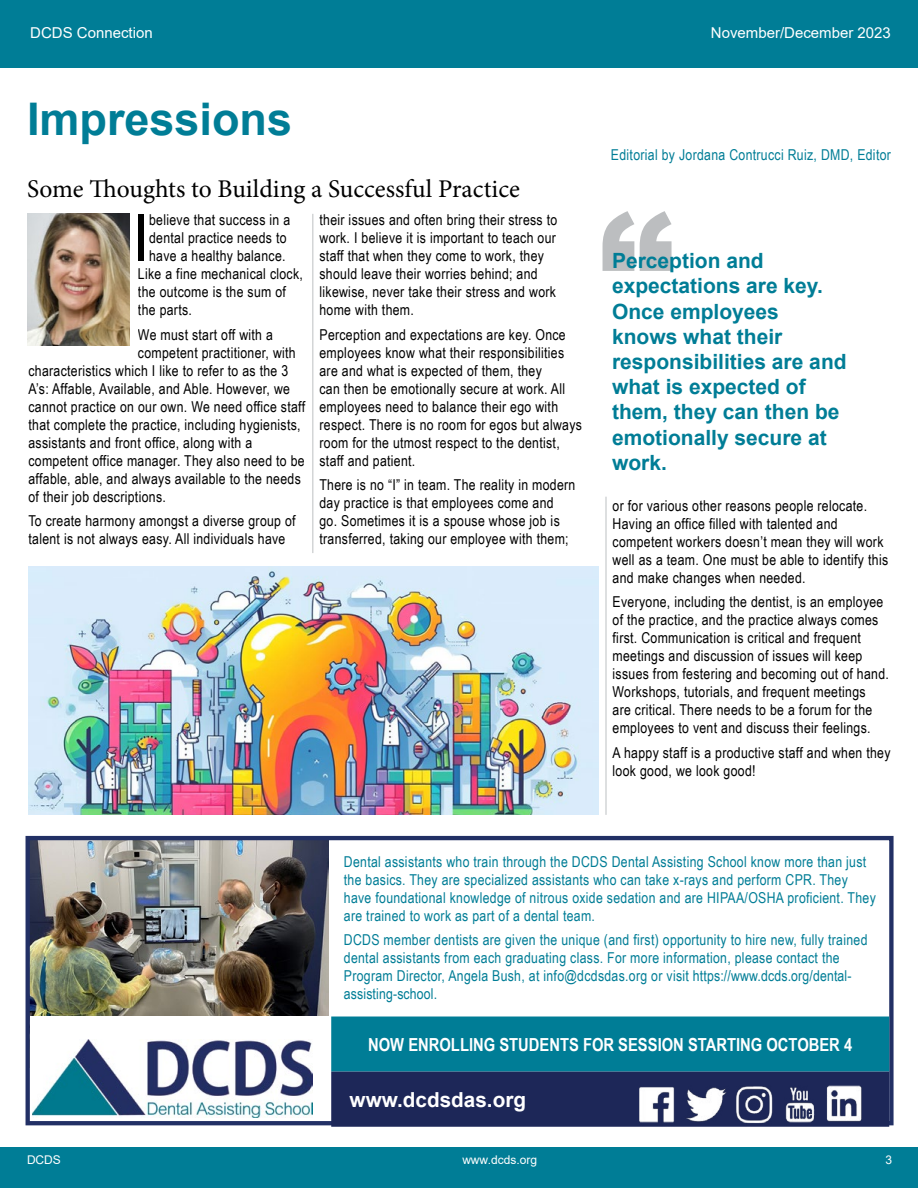
<style>
.page{position:relative;width:918px;height:1188px;background:#fff}
.page>*{position:absolute;margin:0;border:0;box-sizing:border-box;transform-origin:0 0}
.t1{font:900 150px "Arial";color:#bcbec0}
.t2{font:65.25px "Arial Narrow";color:#000}
.t3{font:700 45px "Arial";color:#007d96}
.t4{font:25.5px "Minion Pro";color:#000}
.t5{font:700 21px/25.2px "Arial";color:#007d96}
.t6{font:700 20.7px "Arial";color:#fff}
.t7{font:700 18px "Arial Narrow";color:#fff}
.t8{font:15px/18px "Arial Narrow";letter-spacing:.02em;color:#000}
.t9{font:15px/18px "Arial Narrow";letter-spacing:.02em;color:#007d96}
.t10{font:15px "Arial";color:#fff}
.t11{font:12px "Arial";color:#fff}
</style>
<div class="page">
<div style="left:0;top:0;width:918px;height:60px;background:#007d96"></div>
<div style="left:0;top:51px;width:918px;height:17px;background:#007d96"></div>
<div style="left:0;top:1148px;width:918px;height:40px;background:#007d96"></div>
<img style="left:27px;top:213px;width:103px;height:133px">
<img style="left:28px;top:567px;width:570px;height:248px">
<hr style="left:312px;top:214px;width:2px;height:339px;background:#d3d5d6">
<hr style="left:605px;top:497px;width:2px;height:318px;background:#d3d5d6">
<img style="left:31px;top:841px;width:298px;height:175px">
<div style="left:26px;top:836px;width:868px;height:289px;border:4px solid #223065"></div>
<div style="left:332px;top:1018px;width:556px;height:52px;background:#007d96"></div>
<div style="left:331px;top:1017px;width:558px;height:55px;border:2px solid #007d96"></div>
<div style="left:30px;top:1017px;width:299px;height:103px;background:#fff"></div>
<div style="left:332px;top:1073px;width:556px;height:53px;background:#1d2758"></div>
<div style="left:331px;top:1072px;width:558px;height:55px;border:2px solid #1d2758"></div>
<img style="left:634px;top:1085px;width:232px;height:42px">
<div style="left:735px;top:1079px;width:40px;height:46px;border:1px solid #1d2758"></div>
<img style="left:32px;top:1039px;width:280px;height:78px">
<p class="t10" style="left:30px;top:22px;width:124px">DCDS Connection</p>
<p class="t10" style="left:711px;top:22px;width:182px">November/December 2023</p>
<h3 class="t3" style="left:27px;top:88px;width:267px">Impressions</h3>
<h3 class="t4" style="left:27px;top:172px;width:495px">Some Thoughts to Building a Successful Practice</h3>
<p class="t8" style="left:320px;top:210px;width:239px">their issues and often bring their stress to work. I believe it is important to teach our staff that when they come to work, they should leave their worries behind; and likewise, never take their stress and work home with them.</p>
<p class="t8" style="left:320px;top:325px;width:264px">Perception and expectations are key. Once employees know what their responsibilities are and what is expected of them, they<br>can then be emotionally secure at work. All employees need to balance their ego with respect. There is no room for egos but always room for the utmost respect to the dentist, staff and patient.</p>
<p class="t8" style="left:320px;top:475px;width:257px">There is no “I” in team. The reality in modern day practice is that employees come and<br>go. Sometimes it is a spouse whose job is transferred, taking our employee with them;</p>
<h2 class="t2" style="left:133px;top:190px;width:16px">I</h2>
<p class="t8" style="left:149px;top:210px;width:143px">believe that success in a</p>
<p class="t8" style="left:149px;top:228px;width:139px">dental practice needs to</p>
<p class="t8" style="left:149px;top:246px;width:138px">have a healthy balance.</p>
<p class="t8" style="left:138px;top:264px;width:166px">Like a fine mechanical clock,</p>
<p class="t8" style="left:138px;top:282px;width:150px">the outcome is the sum of</p>
<p class="t8" style="left:138px;top:300px;width:55px">the parts.</p>
<p class="t8" style="left:138px;top:325px;width:136px">We must start off with a</p>
<p class="t8" style="left:138px;top:343px;width:159px">competent practitioner, with</p>
<p class="t8" style="left:28px;top:361px;width:261px">characteristics which I like to refer to as the 3</p>
<p class="t8" style="left:28px;top:379px;width:263px">A’s: Affable, Available, and Able. However, we</p>
<p class="t8" style="left:28px;top:397px;width:278px">cannot practice on our own. We need office staff</p>
<p class="t8" style="left:28px;top:415px;width:274px">that complete the practice, including hygienists,</p>
<p class="t8" style="left:28px;top:433px;width:225px">assistants and front office, along with a</p>
<p class="t8" style="left:28px;top:451px;width:278px">competent office manager. They also need to be</p>
<p class="t8" style="left:28px;top:469px;width:274px">affable, able, and always available to the needs</p>
<p class="t8" style="left:28px;top:487px;width:139px">of their job descriptions.</p>
<p class="t8" style="left:28px;top:512px;width:269px">To create harmony amongst a diverse group of talent is not always easy. All individuals have</p>
<p class="t9" style="left:611px;top:145px;width:282px">Editorial by Jordana Contrucci Ruiz, DMD, Editor</p>
<h1 class="t1" style="left:599px;top:158px;width:76px">“</h1>
<h3 class="t5" style="left:612px;top:248px;width:236px">Perception and expectations are key.<br>Once employees knows what their responsibilities are and what is expected of them, they can then be emotionally secure at work.</h3>
<p class="t8" style="left:613px;top:496px;width:277px">or for various other reasons people relocate.<br>Having an office filled with talented and competent workers doesn’t mean they will work well as a team. One must be able to identify this and make changes when needed.</p>
<p class="t8" style="left:613px;top:593px;width:278px">Everyone, including the dentist, is an employee of the practice, and the practice always comes first. Communication is critical and frequent meetings and discussion of issues will keep issues from festering and becoming out of hand.<br>Workshops, tutorials, and frequent meetings<br>are critical. There needs to be a forum for the employees to vent and discuss their feelings.</p>
<p class="t8" style="left:613px;top:743px;width:279px">A happy staff is a productive staff and when they look good, we look good!</p>
<p class="t9" style="left:344px;top:852px;width:533px">Dental assistants who train through the DCDS Dental Assisting School know more than just the basics. They are specialized assistants who can take x-rays and perform CPR. They have foundational knowledge of nitrous oxide sedation and are HIPAA/OSHA proficient. They are trained to work as part of a dental team.</p>
<p class="t9" style="left:344px;top:930px;width:525px">DCDS member dentists are given the unique (and first) opportunity to hire new, fully trained dental assistants from each graduating class. For more information, please contact the Program Director, Angela Bush, at info@dcdsdas.org or visit https://www.dcds.org/dental&shy;assisting-school.</p>
<p class="t7" style="left:368px;top:1031px;width:486px">NOW ENROLLING STUDENTS FOR SESSION STARTING OCTOBER 4</p>
<h3 class="t6" style="left:350px;top:1085px;width:178px">www.dcdsdas.org</h3>
<p class="t11" style="left:27px;top:1152px;width:35px">DCDS</p>
<p class="t11" style="left:462px;top:1152px;width:76px">www.dcds.org</p>
<p class="t11" style="left:885px;top:1152px;width:8px">3</p>
</div>
